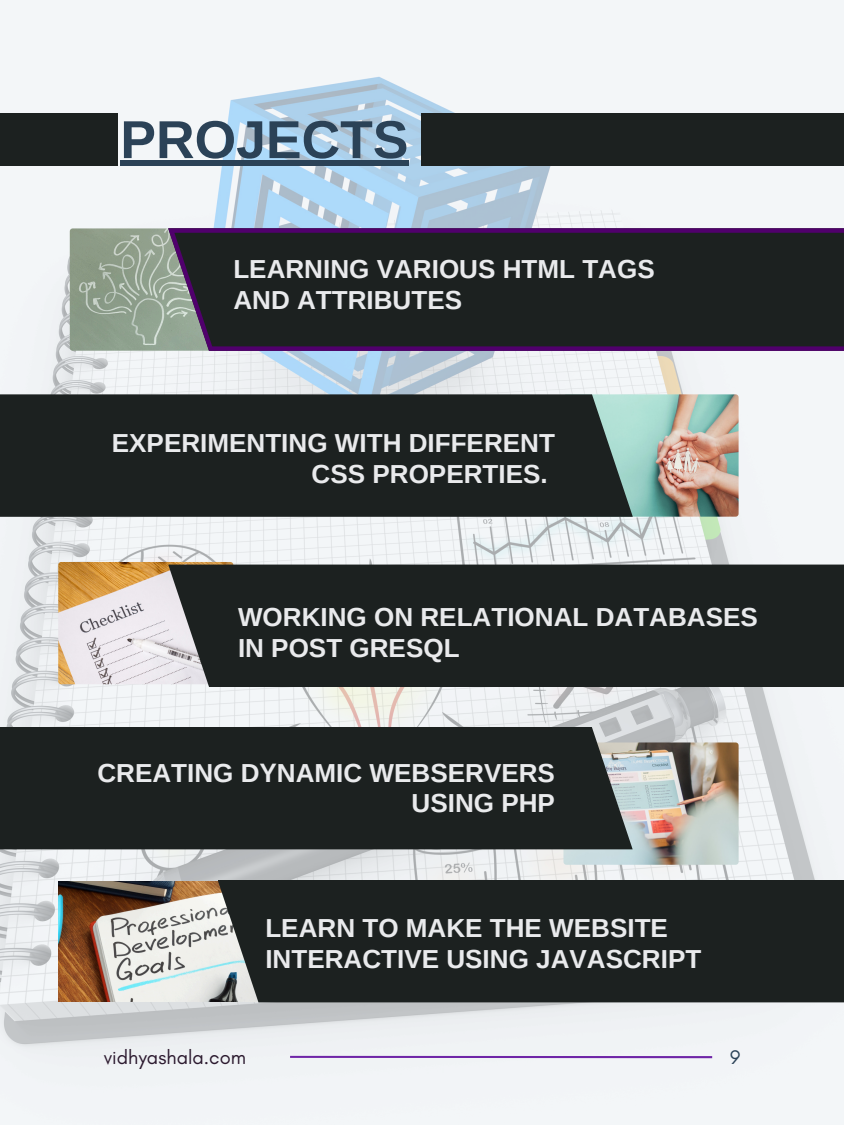
<style>
.page{position:relative;width:844px;height:1125px;background:#fff}
.page>*{position:absolute;margin:0;border:0;box-sizing:border-box;transform-origin:0 0}
.t1{font:700 53.47px "Arimo";color:#2b4257}
.t2{font:700 26.1px/30.4px "Arimo";color:#e9eaec}
.t3{font:20.02px "Glacial Indifference";color:#2b192e}
.t4{font:20.02px "Glacial Indifference";color:#2b4257}
</style>
<div class="page">
<img style="left:0;top:0;width:844px;height:1125px">
<div style="left:0;top:113px;width:118px;height:52px;background:#1c2120"></div>
<img style="left:70px;top:228px;width:175px;height:123px;border-radius:3px">
<svg style="left:168px;top:228px;width:676px;height:123px;background:#24232a"></svg>
<img style="left:563px;top:394px;width:175px;height:123px;border-radius:3px">
<div style="left:0;top:394px;width:632px;height:123px;background:#1c2120"></div>
<div style="left:421px;top:113px;width:423px;height:52px;background:#1c2120"></div>
<img style="left:58px;top:562px;width:175px;height:122px;border-radius:3px">
<div style="left:168px;top:565px;width:676px;height:122px;background:#1c2120"></div>
<img style="left:563px;top:742px;width:175px;height:123px;border-radius:3px">
<div style="left:0;top:727px;width:632px;height:122px;background:#1c2120"></div>
<hr style="left:290px;top:1056px;width:422px;height:2px;background:#6f25a7">
<img style="left:59px;top:881px;width:159px;height:120px">
<div style="left:218px;top:880px;width:626px;height:122px;background:#1c2120"></div>
<div style="left:120px;top:161px;width:288px;height:5px;background:#2b4257"></div>
<p class="t1" style="left:120px;top:110px;width:289px">PROJECTS</p>
<p class="t2" style="left:233px;top:254px;width:423px">LEARNING VARIOUS HTML TAGS<br>AND ATTRIBUTES</p>
<h2 class="t2" style="left:112px;top:428px;width:444px;text-align:right">EXPERIMENTING WITH DIFFERENT<br>CSS PROPERTIES.</h2>
<h2 class="t2" style="left:238px;top:602px;width:521px">WORKING ON RELATIONAL DATABASES<br>IN POST GRESQL</h2>
<p class="t2" style="left:97px;top:758px;width:459px;text-align:right">CREATING DYNAMIC WEBSERVERS<br>USING PHP</p>
<p class="t2" style="left:265px;top:913px;width:437px">LEARN TO MAKE THE WEBSITE<br>INTERACTIVE USING JAVASCRIPT</p>
<p class="t3" style="left:104px;top:1045px;width:144px">vidhyashala.com</p>
<p class="t4" style="left:730px;top:1045px;width:12px">9</p>
</div>
